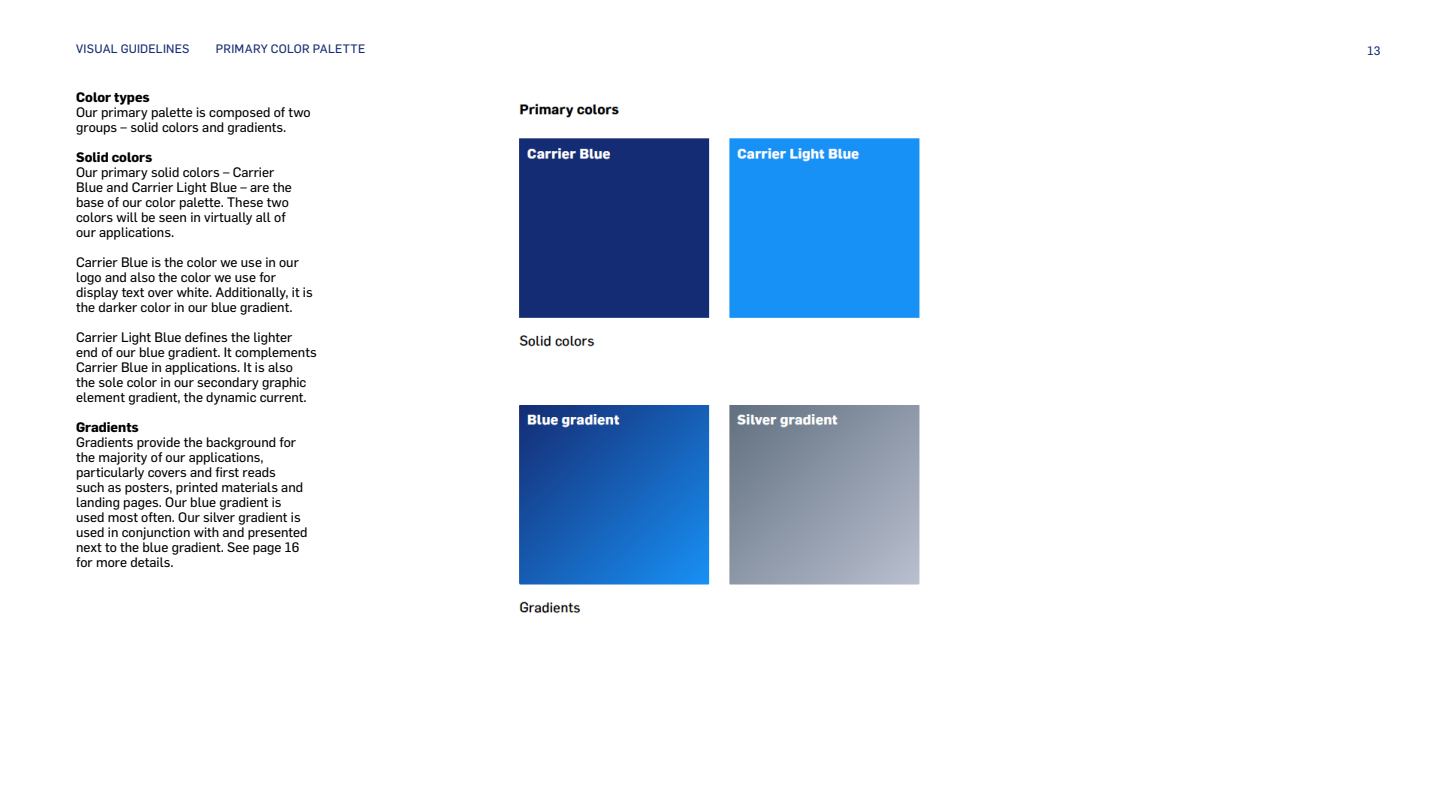
<style>
.page{position:relative;width:1440px;height:810px;background:#fff}
.page>*{position:absolute;margin:0;border:0;box-sizing:border-box;transform-origin:0 0}
.t1{font:13.5px/15px "Flama Basic";color:#000}
.t2{font:700 13.5px "Flama";color:#000}
.t3{font:12px "Flama Basic";letter-spacing:.02em;color:#152c73}
</style>
<div class="page">
<img style="left:519px;top:103px;width:401px;height:510px">
<p class="t3" style="left:76px;top:40px;width:115px">VISUAL GUIDELINES</p>
<p class="t3" style="left:216px;top:40px;width:151px">PRIMARY COLOR PALETTE</p>
<p class="t3" style="left:1367px;top:42px;width:15px">13</p>
<p class="t2" style="left:76px;top:88px;width:75px">Color types</p>
<p class="t1" style="left:76px;top:104px;width:236px">Our primary palette is composed of two groups – solid colors and gradients.</p>
<p class="t2" style="left:76px;top:148px;width:78px">Solid colors</p>
<p class="t1" style="left:76px;top:164px;width:217px">Our primary solid colors – Carrier<br>Blue and Carrier Light Blue – are the base of our color palette. These two colors will be seen in virtually all of our applications.</p>
<p class="t1" style="left:76px;top:254px;width:238px">Carrier Blue is the color we use in our logo and also the color we use for display text over white. Additionally, it is the darker color in our blue gradient.</p>
<p class="t1" style="left:76px;top:329px;width:242px">Carrier Light Blue defines the lighter end of our blue gradient. It complements Carrier Blue in applications. It is also<br>the sole color in our secondary graphic element gradient, the dynamic current.</p>
<p class="t2" style="left:76px;top:418px;width:64px">Gradients</p>
<p class="t1" style="left:76px;top:434px;width:233px">Gradients provide the background for the majority of our applications, particularly covers and first reads<br>such as posters, printed materials and landing pages. Our blue gradient is used most often. Our silver gradient is used in conjunction with and presented next to the blue gradient. See page 16 for more details.</p>
</div>
